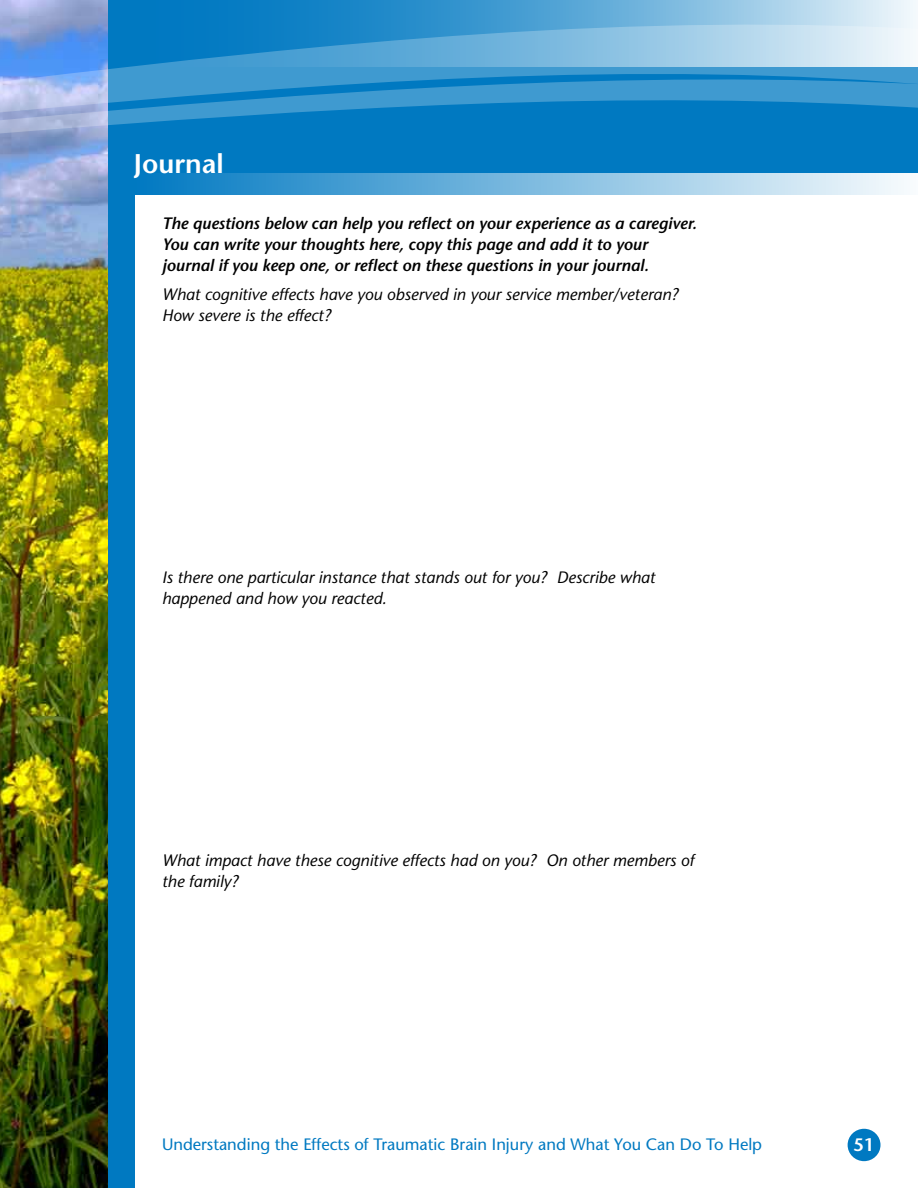
<style>
.page{position:relative;width:918px;height:1188px;background:#fff}
.page>*{position:absolute;margin:0;border:0;box-sizing:border-box;transform-origin:0 0}
.t1{font:600 27px "Stone Sans";color:#fff}
.t2{font:600 18px "Stone Sans";color:#fff}
.t3{font:italic 16.5px/21px "Stone Sans";color:#000}
.t4{font:italic 600 16.5px/21px "Stone Sans";letter-spacing:-.005em;color:#000}
.t5{font:16.5px "Stone Sans";color:#0079c1}
</style>
<div class="page">
<div style="left:1px;top:0;width:917px;height:1188px;background:#0079c1"></div>
<div style="left:135px;top:175px;width:783px;height:1013px;background:#fff"></div>
<div style="left:134px;top:173px;width:784px;height:21px;background:linear-gradient(to right,#0078c1,#f8fcfd)"></div>
<div style="left:848px;top:1129px;width:33px;height:32px;background:#0079c1;border-radius:50%"></div>
<img style="left:0;top:141px;width:108px;height:1047px">
<svg style="left:0;top:0;width:918px;height:50px"></svg>
<svg style="left:0;top:50px;width:918px;height:91px"></svg>
<h1 class="t1" style="left:134px;top:148px;width:91px">Journal</h1>
<p class="t4" style="left:162px;top:213px;width:536px">The questions below can help you reflect on your experience as a caregiver.<br>You can write your thoughts here, copy this page and add it to your journal if you keep one, or reflect on these questions in your journal.</p>
<p class="t3" style="left:162px;top:284px;width:518px">What cognitive effects have you observed in your service member/veteran?<br>How severe is the effect?</p>
<p class="t3" style="left:162px;top:567px;width:495px">Is there one particular instance that stands out for you? Describe what happened and how you reacted.</p>
<p class="t3" style="left:162px;top:850px;width:534px">What impact have these cognitive effects had on you? On other members of the family?</p>
<p class="t5" style="left:162px;top:1135px;width:602px">Understanding the Effects of Traumatic Brain Injury and What You Can Do To Help</p>
<p class="t2" style="left:853px;top:1134px;width:22px">51</p>
</div>
